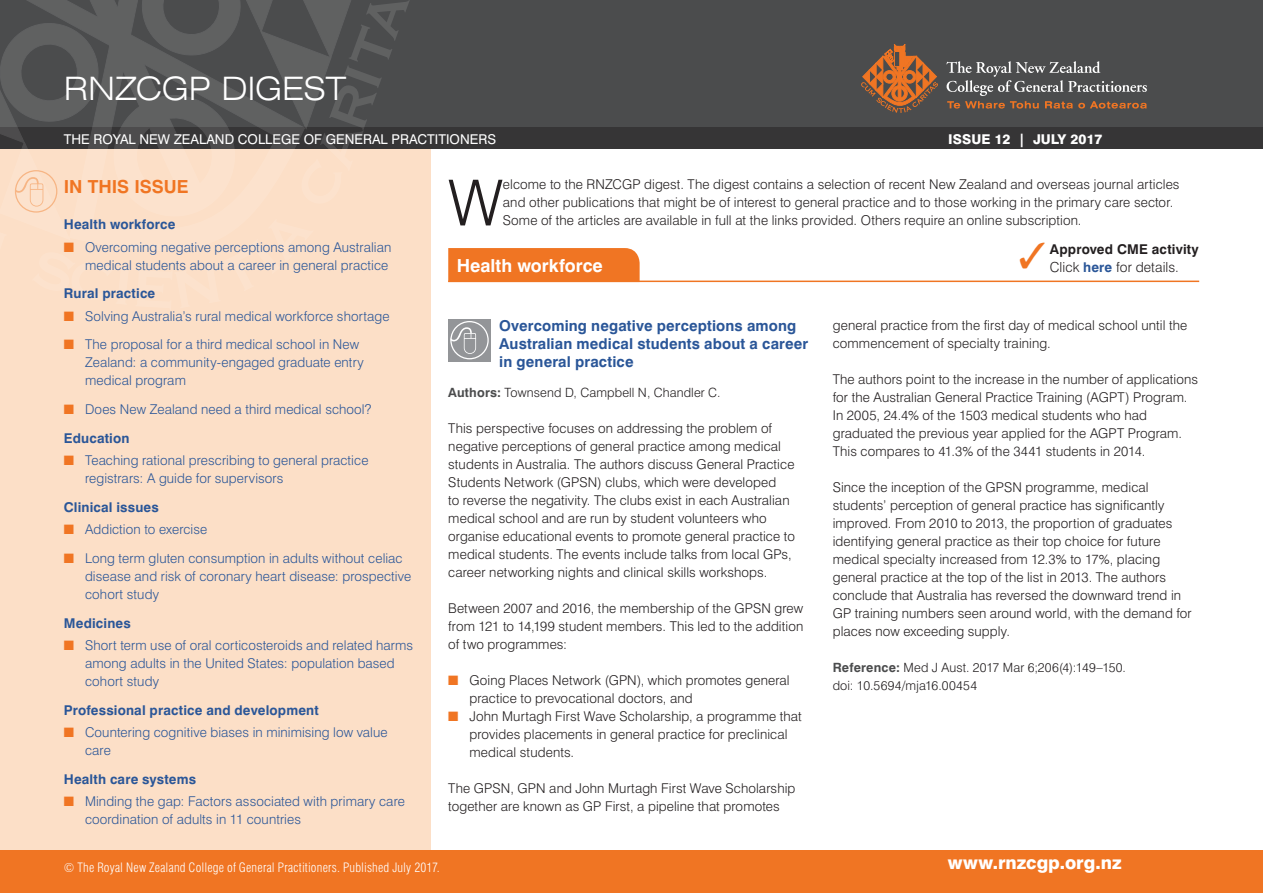
<style>
.page{position:relative;width:1263px;height:893px;background:#fff}
.page>*{position:absolute;margin:0;border:0;box-sizing:border-box;transform-origin:0 0}
.t1{font:300 63.6px "Swiss 721 BT";color:#231f20}
.t2{font:300 expanded 32.25px "Swiss 721 BT";letter-spacing:-.005em;color:#fff}
.t3{font:800 18px "Swiss 721 BT";color:#fff}
.t4{font:700 18px "Swiss 721 BT";color:#fff}
.t5{font:700 18px "Swiss 721 BT";color:#f07523}
.t6{font:700 15px/18px "Swiss 721 BT";letter-spacing:.01em;color:#2a5698}
.t7{font:300 13.8px "Swiss 721 BT";letter-spacing:.005em;color:#231f20}
.t8{font:300 13.5px/18px "Swiss 721 BT";letter-spacing:.01em;color:#231f20}
.t9{font:300 13.5px/18px "Swiss 721 BT";letter-spacing:.01em;color:#2a5698}
.t10{font:700 13.5px "Swiss 721 BT";letter-spacing:.01em;color:#2a5698}
.t11{font:13.5px "Swiss 721 BT";color:#fff}
.t12{font:700 13.5px "Swiss 721 BT";letter-spacing:.015em;color:#231f20}
.t13{font:800 13.5px "Swiss 721 BT";color:#fff}
.t14{font:300 12.75px/18px "Swiss 721 BT";letter-spacing:.01em;color:#231f20}
.t15{font:300 condensed 12.75px "Swiss 721 BT";letter-spacing:.015em;color:#fff}
.s1{color:#f07523}
.s2{font-weight:700}
.s3{font-weight:700;color:#4b4c4d}
.s4{font-weight:700;font-size:13.5px;color:#2a5698}
</style>
<div class="page">
<div style="left:0;top:125px;width:430px;height:740px;background:#fcdfc7"></div>
<div style="left:0;top:850px;width:1263px;height:43px;background:#f07523"></div>
<div style="left:0;top:0;width:1263px;height:149px;background:#4b4c4d"></div>
<div style="left:0;top:128px;width:1263px;height:21px;background:#363536"></div>
<svg style="left:861px;top:44px;width:77px;height:69px"></svg>
<svg style="left:946px;top:61px;width:201px;height:48px"></svg>
<svg style="left:0;top:0;width:410px;height:213px"></svg>
<hr style="left:448px;top:281px;width:751px;height:1px;background:#f07523">
<div style="left:448px;top:248px;width:192px;height:34px;background:#f07523"></div>
<div style="left:448px;top:319px;width:43px;height:42px;background:#939598"></div>
<div style="left:450px;top:321px;width:39px;height:38px;border:1px solid #fff;border-radius:50%"></div>
<svg style="left:450px;top:327px;width:26px;height:27px"></svg>
<h2 class="t2" style="left:64px;top:69px;width:284px">RNZCGP DIGEST</h2>
<p class="t11" style="left:64px;top:131px;width:434px">THE ROYAL NEW ZEALAND COLLEGE OF GENERAL PRACTITIONERS</p>
<p class="t13" style="left:948px;top:131px;width:156px">ISSUE 12 | JULY 2017</p>
<h3 class="t5" style="left:64px;top:176px;width:126px">IN THIS ISSUE</h3>
<p class="t10" style="left:64px;top:216px;width:113px">Health workforce</p>
<p class="t9" style="left:64px;top:238px;width:329px;text-align:right"><span class="s1">■</span> Overcoming negative perceptions among Australian medical students about a career in general practice</p>
<p class="t10" style="left:64px;top:285px;width:93px">Rural practice</p>
<p class="t9" style="left:64px;top:307px;width:327px"><span class="s1">■</span> Solving Australia’s rural medical workforce shortage</p>
<p class="t9" style="left:85px;top:335px;width:280px;text-indent:-21px"><span class="s1">■</span> The proposal for a third medical school in New<br>Zealand: a community-engaged graduate entry medical program</p>
<p class="t9" style="left:64px;top:395px;width:309px;line-height:28.7px"><span class="s1">■</span> Does New Zealand need a third medical school?<br><span class="s2">Education</span></p>
<p class="t9" style="left:85px;top:451px;width:285px;text-indent:-21px"><span class="s1">■</span> Teaching rational prescribing to general practice registrars: A guide for supervisors</p>
<p class="t10" style="left:64px;top:499px;width:97px">Clinical issues</p>
<p class="t9" style="left:64px;top:520px;width:145px"><span class="s1">■</span> Addiction to exercise</p>
<p class="t9" style="left:85px;top:549px;width:328px;text-indent:-21px"><span class="s1">■</span> Long term gluten consumption in adults without celiac disease and risk of coronary heart disease: prospective cohort study</p>
<p class="t10" style="left:64px;top:614px;width:69px">Medicines</p>
<p class="t9" style="left:85px;top:636px;width:330px;text-indent:-21px"><span class="s1">■</span> Short term use of oral corticosteroids and related harms among adults in the United States: population based cohort study</p>
<p class="t10" style="left:64px;top:702px;width:256px">Professional practice and development</p>
<p class="t9" style="left:85px;top:723px;width:304px;text-indent:-21px"><span class="s1">■</span> Countering cognitive biases in minimising low value care</p>
<p class="t10" style="left:64px;top:771px;width:134px">Health care systems</p>
<p class="t9" style="left:85px;top:792px;width:321px;text-indent:-21px"><span class="s1">■</span> Minding the gap: Factors associated with primary care coordination of adults in 11 countries</p>
<h1 class="t1" style="left:448px;top:164px;width:56px">W</h1>
<p class="t8" style="left:503px;top:176px;width:678px">elcome to the RNZCGP digest. The digest contains a selection of recent New Zealand and overseas journal articles and other publications that might be of interest to general practice and to those working in the primary care sector.<br>Some of the articles are available in full at the links provided. Others require an online subscription.</p>
<h3 class="t4" style="left:457px;top:255px;width:148px">Health workforce</h3>
<p class="t6" style="left:499px;top:316px;width:311px">Overcoming negative perceptions among<br>Australian medical students about a career in general practice</p>
<p class="t14" style="left:448px;top:383px;width:274px"><span class="s3">Authors:</span> Townsend D, Campbell N, Chandler C.</p>
<p class="t8" style="left:448px;top:419px;width:348px">This perspective focuses on addressing the problem of negative perceptions of general practice among medical students in Australia. The authors discuss General Practice Students Network (GPSN) clubs, which were developed<br>to reverse the negativity. The clubs exist in each Australian medical school and are run by student volunteers who organise educational events to promote general practice to medical students. The events include talks from local GPs, career networking nights and clinical skills workshops.</p>
<p class="t8" style="left:448px;top:599px;width:357px;text-align:justify">Between 2007 and 2016, the membership of the GPSN grew from 121 to 14,199 student members. This led to the addition of two programmes:</p>
<p class="t8" style="left:469px;top:671px;width:322px;text-indent:-21px"><span class="s1">■</span> Going Places Network (GPN), which promotes general practice to prevocational doctors, and</p>
<p class="t8" style="left:469px;top:707px;width:334px;text-indent:-21px"><span class="s1">■</span> John Murtagh First Wave Scholarship, a programme that provides placements in general practice for preclinical medical students.</p>
<p class="t8" style="left:448px;top:779px;width:349px">The GPSN, GPN and John Murtagh First Wave Scholarship together are known as GP First, a pipeline that promotes</p>
<p class="t7" style="left:1019px;top:258px;width:162px"><sup>✓</sup> Click <span class="s4">here</span> for details.</p>
<p class="t12" style="left:1050px;top:241px;width:150px">Approved CME activity</p>
<p class="t8" style="left:833px;top:316px;width:356px">general practice from the first day of medical school until the commencement of specialty training.</p>
<p class="t8" style="left:833px;top:370px;width:367px">The authors point to the increase in the number of applications for the Australian General Practice Training (AGPT) Program.<br>In 2005, 24.4% of the 1503 medical students who had graduated the previous year applied for the AGPT Program.<br>This compares to 41.3% of the 3441 students in 2014.</p>
<p class="t8" style="left:833px;top:478px;width:361px">Since the inception of the GPSN programme, medical students’ perception of general practice has significantly improved. From 2010 to 2013, the proportion of graduates identifying general practice as their top choice for future medical specialty increased from 12.3% to 17%, placing general practice at the top of the list in 2013. The authors conclude that Australia has reversed the downward trend in GP training numbers seen around world, with the demand for places now exceeding supply.</p>
<p class="t14" style="left:833px;top:658px;width:295px"><span class="s3">Reference:</span> Med J Aust. 2017 Mar 6;206(4):149–150. doi: 10.5694/mja16.00454</p>
<p class="t15" style="left:64px;top:859px;width:378px">© The Royal New Zealand College of General Practitioners. Published July 2017.</p>
<h3 class="t3" style="left:948px;top:852px;width:175px">www.rnzcgp.org.nz</h3>
</div>
